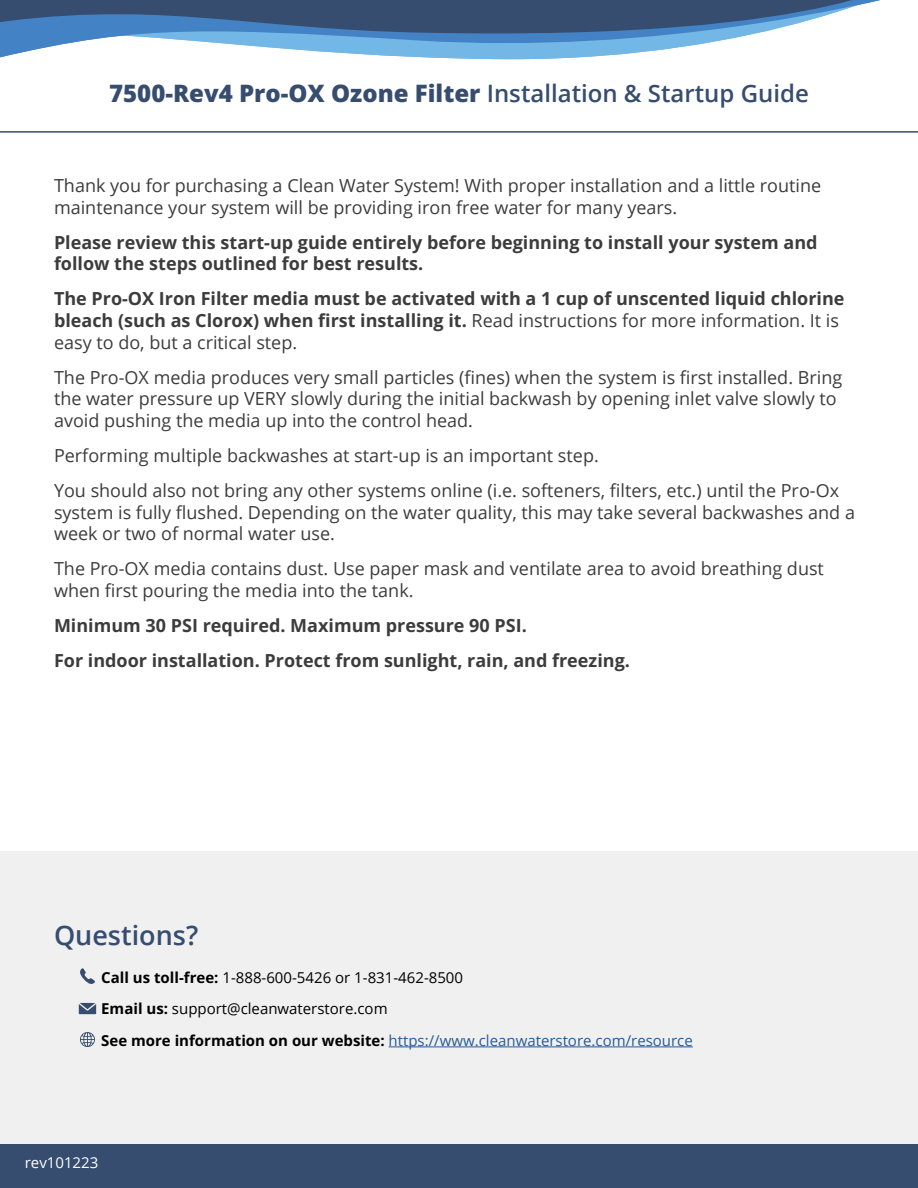
<style>
.page{position:relative;width:918px;height:1188px;background:#fff}
.page>*{position:absolute;margin:0;border:0;box-sizing:border-box;transform-origin:0 0}
.t1{font:600 27px "Open Sans";color:#364d70}
.t2{font:800 24px "Open Sans";color:#364d70}
.t3{font:18px/21.6px "Open Sans";color:#3c3c3d}
.t4{font:700 18px/21.6px "Open Sans";color:#3c3c3d}
.t5{font:15px/31.5px "Open Sans";color:#000}
.t6{font:15px "Open Sans";color:#fff}
.s1{font-weight:600}
.s2{font-weight:400}
.s3{font-weight:700}
.s4{color:#275b9b}
</style>
<div class="page">
<svg style="left:0;top:131px;width:918px;height:2px;background:#667893"></svg>
<div style="left:0;top:1143px;width:918px;height:45px;background:#374d70"></div>
<div style="left:0;top:851px;width:918px;height:292px;background:#f0f0f0"></div>
<svg style="left:0;top:41px;width:717px;height:19px"></svg>
<svg style="left:0;top:0;width:880px;height:41px;background:#51759e"></svg>
<hr style="left:389px;top:1047px;width:304px;height:1px;background:#275b9b">
<svg style="left:80px;top:968px;width:15px;height:16px"></svg>
<svg style="left:79px;top:1003px;width:17px;height:11px"></svg>
<svg style="left:80px;top:1032px;width:15px;height:15px"></svg>
<h2 class="t2" style="left:109px;top:77px;width:701px">7500-Rev4 Pro-OX Ozone Filter <span class="s1">Installation &amp; Startup Guide</span></h2>
<p class="t3" style="left:54px;top:174px;width:769px">Thank you for purchasing a Clean Water System! With proper installation and a little routine maintenance your system will be providing iron free water for many years.</p>
<p class="t4" style="left:54px;top:231px;width:765px">Please review this start-up guide entirely before beginning to install your system and follow the steps outlined for best results.</p>
<p class="t4" style="left:54px;top:288px;width:792px">The Pro-OX Iron Filter media must be activated with a 1 cup of unscented liquid chlorine bleach (such as Clorox) when first installing it. <span class="s2">Read instructions for more information. It is easy to do, but a critical step.</span></p>
<p class="t3" style="left:54px;top:366px;width:790px">The Pro-OX media produces very small particles (fines) when the system is first installed. Bring the water pressure up VERY slowly during the initial backwash by opening inlet valve slowly to avoid pushing the media up into the control head.</p>
<p class="t3" style="left:54px;top:437px;width:787px;line-height:35.1px">Performing multiple backwashes at start-up is an important step.<br>You should also not bring any other systems online (i.e. softeners, filters, etc.) until the Pro-Ox</p>
<p class="t3" style="left:54px;top:501px;width:803px">system is fully flushed. Depending on the water quality, this may take several backwashes and a week or two of normal water use.</p>
<p class="t3" style="left:54px;top:558px;width:772px">The Pro-OX media contains dust. Use paper mask and ventilate area to avoid breathing dust when first pouring the media into the tank.</p>
<p class="t4" style="left:54px;top:608px;width:578px;line-height:35.1px">Minimum 30 PSI required. Maximum pressure 90 PSI.<br>For indoor installation. Protect from sunlight, rain, and freezing.</p>
<h1 class="t1" style="left:54px;top:916px;width:146px">Questions?</h1>
<p class="t5" style="left:101px;top:961px;width:593px"><span class="s3">Call us toll-free:</span> 1-888-600-5426 or 1-831-462-8500<br><span class="s3">Email us:</span> support@cleanwaterstore.com<br><span class="s3">See more information on our website:</span> <span class="s4">https://www.cleanwaterstore.com/resource</span></p>
<p class="t6" style="left:25px;top:1153px;width:75px">rev101223</p>
</div>
